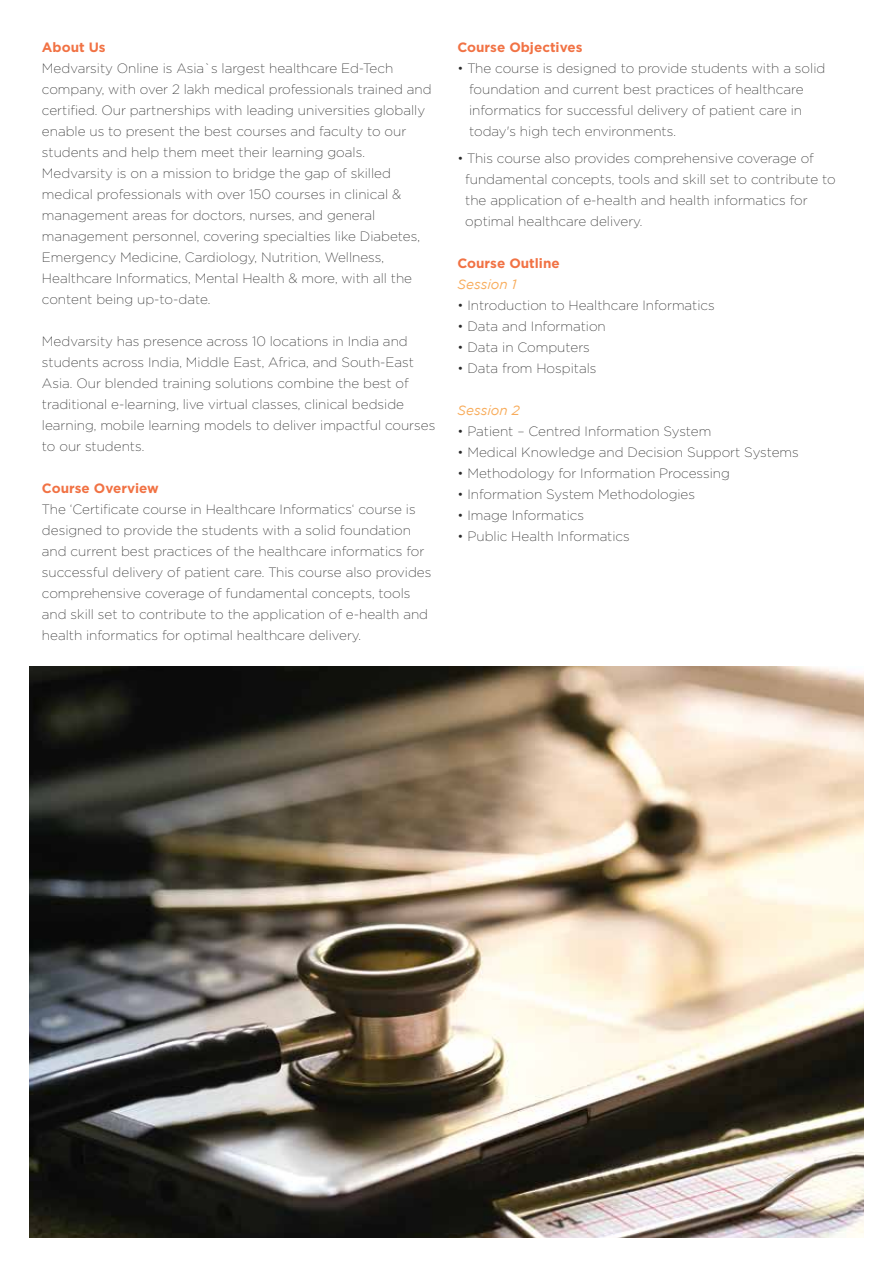
<style>
.page{position:relative;width:893px;height:1263px;background:#fff}
.page>*{position:absolute;margin:0;border:0;box-sizing:border-box;transform-origin:0 0}
.t1{font:200 13.5px/21px "Gotham";color:#282828}
.t2{font:700 13.5px "Gotham";color:#f17244}
.t3{font:italic 13.5px "Gotham";color:#f8ac5b}
</style>
<div class="page">
<img style="left:30px;top:667px;width:833px;height:570px">
<p class="t2" style="left:42px;top:38px;width:65px">About Us</p>
<p class="t1" style="left:42px;top:57px;width:391px">Medvarsity Online is Asia`s largest healthcare Ed-Tech company, with over 2 lakh medical professionals trained and certified. Our partnerships with leading universities globally enable us to present the best courses and faculty to our students and help them meet their learning goals.<br>Medvarsity is on a mission to bridge the gap of skilled medical professionals with over 150 courses in clinical &amp; management areas for doctors, nurses, and general management personnel, covering specialties like Diabetes, Emergency Medicine, Cardiology, Nutrition, Wellness, Healthcare Informatics, Mental Health &amp; more, with all the content being up-to-date.</p>
<p class="t1" style="left:42px;top:330px;width:395px">Medvarsity has presence across 10 locations in India and students across India, Middle East, Africa, and South-East Asia. Our blended training solutions combine the best of traditional e-learning, live virtual classes, clinical bedside learning, mobile learning models to deliver impactful courses to our students.</p>
<p class="t2" style="left:42px;top:479px;width:118px">Course Overview</p>
<p class="t1" style="left:42px;top:498px;width:391px">The ‘Certificate course in Healthcare Informatics‘ course is designed to provide the students with a solid foundation and current best practices of the healthcare informatics for successful delivery of patient care. This course also provides comprehensive coverage of fundamental concepts, tools and skill set to contribute to the application of e-health and health informatics for optimal healthcare delivery.</p>
<p class="t2" style="left:457px;top:38px;width:127px">Course Objectives</p>
<p class="t1" style="left:469px;top:57px;width:358px;text-indent:-12px">• The course is designed to provide students with a solid foundation and current best practices of healthcare informatics for successful delivery of patient care in today's high tech environments.</p>
<p class="t1" style="left:465px;top:147px;width:372px;text-indent:-8px">• This course also provides comprehensive coverage of fundamental concepts, tools and skill set to contribute to the application of e-health and health informatics for optimal healthcare delivery.</p>
<p class="t2" style="left:457px;top:254px;width:104px">Course Outline</p>
<p class="t3" style="left:457px;top:277px;width:61px">Session 1</p>
<p class="t1" style="left:457px;top:294px;width:259px">• Introduction to Healthcare Informatics</p>
<p class="t1" style="left:457px;top:315px;width:150px">• Data and Information</p>
<p class="t1" style="left:457px;top:336px;width:134px">• Data in Computers</p>
<p class="t1" style="left:457px;top:357px;width:141px">• Data from Hospitals</p>
<p class="t3" style="left:457px;top:403px;width:64px">Session 2</p>
<p class="t1" style="left:457px;top:420px;width:255px">• Patient – Centred Information System</p>
<p class="t1" style="left:457px;top:441px;width:343px">• Medical Knowledge and Decision Support Systems</p>
<p class="t1" style="left:457px;top:462px;width:274px">• Methodology for Information Processing</p>
<p class="t1" style="left:457px;top:484px;width:239px">• Information System Methodologies</p>
<p class="t1" style="left:457px;top:505px;width:128px">• Image Informatics</p>
<p class="t1" style="left:457px;top:526px;width:174px">• Public Health Informatics</p>
</div>
